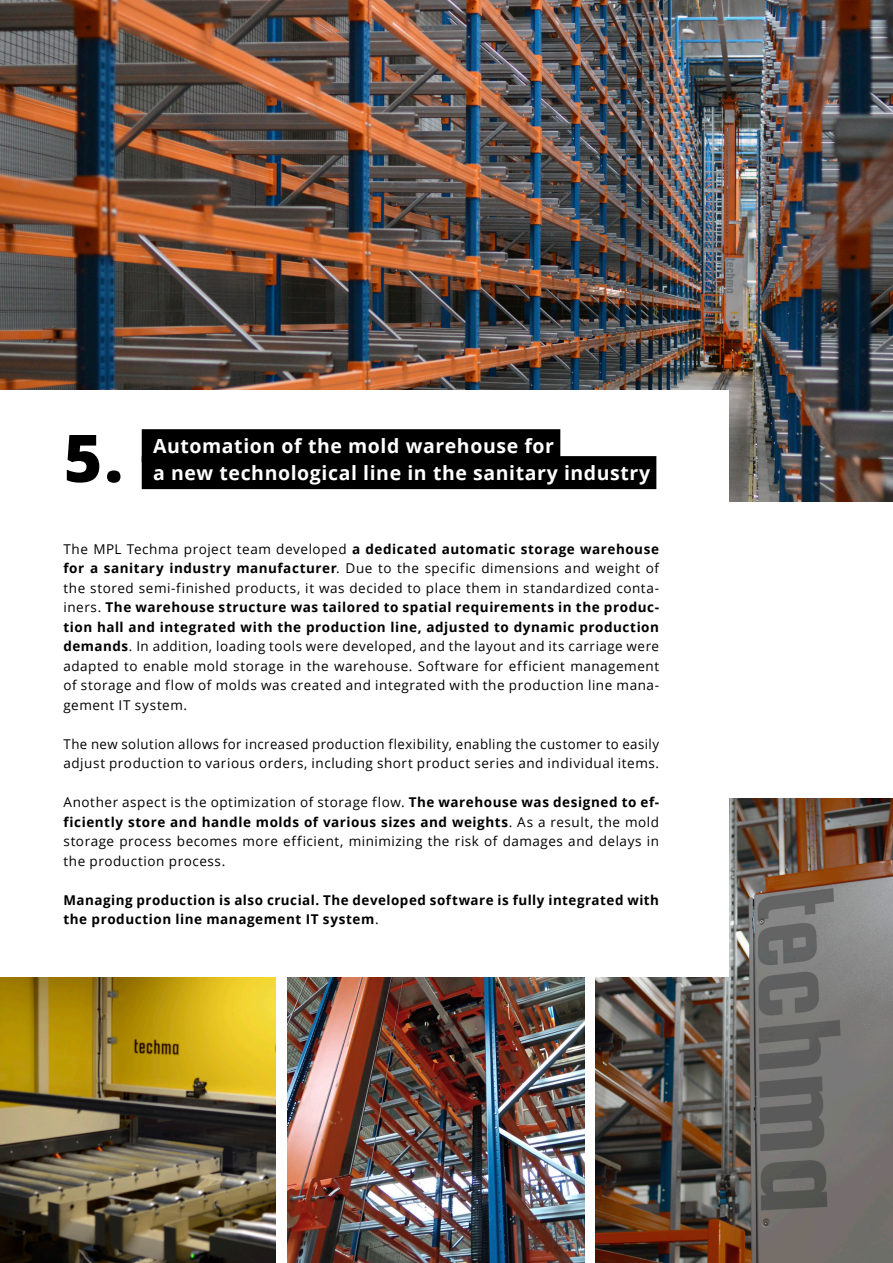
<style>
.page{position:relative;width:893px;height:1263px;background:#fff}
.page>*{position:absolute;margin:0;border:0;box-sizing:border-box;transform-origin:0 0}
.TEKST_ciągły{font:800 65.85px "Open Sans";color:#000}
.nazwa_urzadzenia{font:700 19.5px "Open Sans";letter-spacing:.03em;color:#fff}
.TEKST_ciągły-2{font:13.5px/19.5px "Open Sans";letter-spacing:.04em;color:#000;text-align:justify}
.TEKST_ciągły-3{font:700 13.5px/19.5px "Open Sans";letter-spacing:.04em;color:#000}
.s1{font-weight:700}
.s2{font-weight:400}
</style>
<div class="page">
<img style="left:0;top:0;width:893px;height:501px">
<img style="left:0;top:977px;width:276px;height:286px">
<img style="left:288px;top:977px;width:297px;height:286px">
<img style="left:596px;top:799px;width:297px;height:464px">
<div style="left:0;top:390px;width:728px;height:587px;background:#fff"></div>
<div style="left:142px;top:429px;width:418px;height:33px;background:#000"></div>
<div style="left:142px;top:456px;width:514px;height:33px;background:#000"></div>
<p class="TEKST_ciągły" style="left:64px;top:408px;width:61px">5.</p>
<p class="nazwa_urzadzenia" style="left:153px;top:432px;width:402px">Automation of the mold warehouse for</p>
<p class="nazwa_urzadzenia" style="left:153px;top:459px;width:499px">a new technological line in the sanitary industry</p>
<p class="TEKST_ciągły-2" style="left:63px;top:539px;width:597px">The MPL Techma project team developed <span class="s1">a dedicated automatic storage warehouse for a sanitary industry manufacturer</span>. Due to the specific dimensions and weight of the stored semi-finished products, it was decided to place them in standardized conta&shy;iners. <span class="s1">The warehouse structure was tailored to spatial requirements in the produc&shy;tion hall and integrated with the production line, adjusted to dynamic production demands</span>. In addition, loading tools were developed, and the layout and its carriage were adapted to enable mold storage in the warehouse. Software for efficient management of storage and flow of molds was created and integrated with the production line mana&shy;gement IT system.</p>
<p class="TEKST_ciągły-2" style="left:63px;top:734px;width:597px">The new solution allows for increased production flexibility, enabling the customer to easily adjust production to various orders, including short product series and individual items.</p>
<p class="TEKST_ciągły-2" style="left:63px;top:792px;width:597px">Another aspect is the optimization of storage flow. <span class="s1">The warehouse was designed to ef&shy;ficiently store and handle molds of various sizes and weights</span>. As a result, the mold storage process becomes more efficient, minimizing the risk of damages and delays in the production process.</p>
<p class="TEKST_ciągły-3" style="left:63px;top:890px;width:597px">Managing production is also crucial. The developed software is fully integrated with the production line management IT system<span class="s2">.</span></p>
</div>
